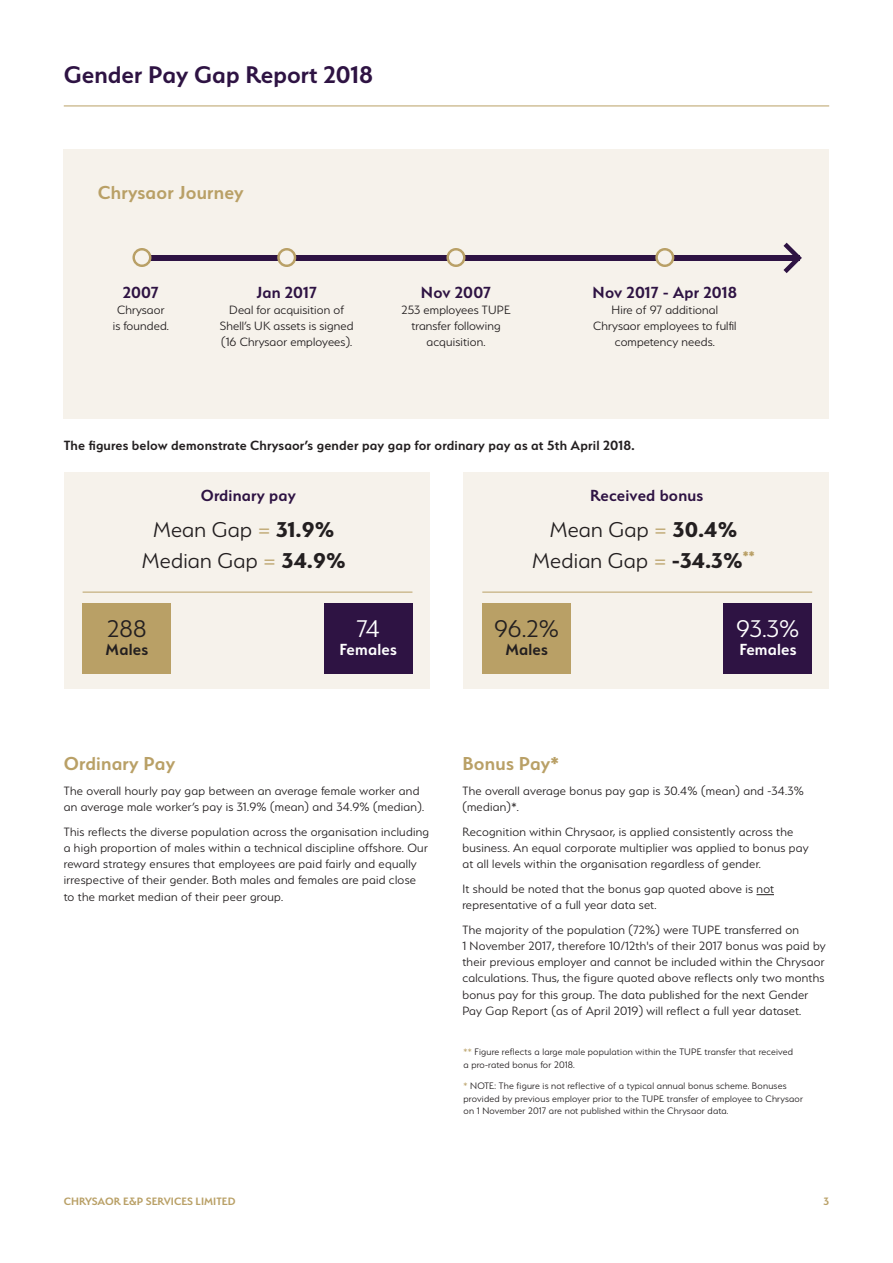
<style>
.page{position:relative;width:893px;height:1263px;background:#fff}
.page>*{position:absolute;margin:0;border:0;box-sizing:border-box;transform-origin:0 0}
.t1{font:600 27px "Serenity";color:#2e1343}
.t2{font:300 27px "Serenity";color:#231f20}
.t3{font:300 27px "Serenity";color:#fff}
.t4{font:300 24px/30.9px "Serenity";letter-spacing:.01em;color:#231f20;text-align:center}
.t5{font:600 21px "Serenity";letter-spacing:.01em;color:#b9a066}
.t6{font:600 18px "Serenity";letter-spacing:.01em;color:#2e1343}
.t7{font:600 18px "Serenity";letter-spacing:.01em;color:#fff}
.t8{font:600 18px "Serenity";letter-spacing:.01em;color:#231f20}
.t9{font:600 15px "Serenity";letter-spacing:.01em;color:#231f20}
.t10{font:300 13.5px/16.2px "Serenity";letter-spacing:.02em;color:#231f20}
.t11{font:600 12px "Serenity";color:#b9a066}
.t12{font:300 10.5px/12.6px "Serenity";letter-spacing:.02em;color:#231f20}
.s1{color:#b9a066}
.s2{font-weight:700}
</style>
<div class="page">
<hr style="left:64px;top:106px;width:765px;height:1px;background:#b9a066">
<div style="left:463px;top:472px;width:366px;height:217px;background:#f6f2eb"></div>
<div style="left:482px;top:603px;width:89px;height:70px;background:#b9a066"></div>
<div style="left:724px;top:603px;width:88px;height:70px;background:#2e1343"></div>
<svg style="left:756px;top:894px;width:18px;height:1px"></svg>
<hr style="left:482px;top:592px;width:330px;height:1px;background:#b9a066">
<div style="left:64px;top:472px;width:365px;height:217px;background:#f6f2eb"></div>
<div style="left:83px;top:603px;width:88px;height:70px;background:#b9a066"></div>
<div style="left:324px;top:603px;width:88px;height:70px;background:#2e1343"></div>
<hr style="left:83px;top:592px;width:329px;height:1px;background:#b9a066">
<div style="left:64px;top:149px;width:765px;height:269px;background:#f6f2eb"></div>
<div style="left:135px;top:255px;width:665px;height:6px;background:#2e1343"></div>
<svg style="left:132px;top:248px;width:19px;height:19px"></svg>
<div style="left:135px;top:250px;width:14px;height:14px;background:#f6f2eb;border-radius:50%"></div>
<svg style="left:446px;top:248px;width:19px;height:19px"></svg>
<div style="left:449px;top:250px;width:14px;height:14px;background:#f6f2eb;border-radius:50%"></div>
<svg style="left:277px;top:248px;width:19px;height:19px"></svg>
<div style="left:280px;top:250px;width:14px;height:14px;background:#f6f2eb;border-radius:50%"></div>
<svg style="left:655px;top:248px;width:19px;height:19px"></svg>
<div style="left:658px;top:250px;width:14px;height:14px;background:#f6f2eb;border-radius:50%"></div>
<svg style="left:783px;top:242px;width:19px;height:31px"></svg>
<h1 class="t1" style="left:64px;top:60px;width:311px">Gender Pay Gap Report 2018</h1>
<h3 class="t5" style="left:98px;top:181px;width:147px">Chrysaor Journey</h3>
<h3 class="t6" style="left:123px;top:282px;width:38px">2007</h3>
<p class="t10" style="left:113px;top:302px;width:58px;text-align:center">Chrysaor is founded.</p>
<h3 class="t6" style="left:256px;top:282px;width:62px">Jan 2017</h3>
<p class="t10" style="left:220px;top:302px;width:135px;text-align:center">Deal for acquisition of<br>Shell’s UK assets is signed (16 Chrysaor employees).</p>
<h3 class="t6" style="left:421px;top:282px;width:72px">Nov 2007</h3>
<p class="t10" style="left:401px;top:302px;width:110px;text-align:center">253 employees TUPE transfer following acquisition.</p>
<h3 class="t6" style="left:593px;top:282px;width:146px">Nov 2017 - Apr 2018</h3>
<p class="t10" style="left:593px;top:302px;width:145px;text-align:center">Hire of 97 additional<br>Chrysaor employees to fulfil competency needs.</p>
<p class="t9" style="left:64px;top:437px;width:572px">The figures below demonstrate Chrysaor’s gender pay gap for ordinary pay as at 5th April 2018.</p>
<h3 class="t6" style="left:201px;top:486px;width:97px">Ordinary pay</h3>
<h3 class="t6" style="left:590px;top:486px;width:115px">Received bonus</h3>
<h2 class="t4" style="left:142px;top:514px;width:205px">Mean Gap <span class="s1">=</span> <span class="s2">31.9%<br></span>Median Gap <span class="s1">=</span> <span class="s2">34.9%</span></h2>
<h2 class="t4" style="left:532px;top:514px;width:224px">Mean Gap <span class="s1">=</span> <span class="s2">30.4%<br></span>Median Gap <span class="s1">=</span> <span class="s2">-34.3%</span><sup>**</sup></h2>
<h1 class="t2" style="left:107px;top:615px;width:41px">288</h1>
<h3 class="t8" style="left:106px;top:640px;width:44px">Males</h3>
<h1 class="t3" style="left:356px;top:615px;width:25px">74</h1>
<h3 class="t7" style="left:340px;top:640px;width:59px">Females</h3>
<h1 class="t2" style="left:494px;top:615px;width:66px">96.2%</h1>
<h3 class="t8" style="left:505px;top:640px;width:44px">Males</h3>
<h1 class="t3" style="left:736px;top:615px;width:65px">93.3%</h1>
<h3 class="t7" style="left:739px;top:640px;width:59px">Females</h3>
<h3 class="t5" style="left:64px;top:752px;width:113px">Ordinary Pay</h3>
<p class="t10" style="left:64px;top:782px;width:362px">The overall hourly pay gap between an average female worker and an average male worker’s pay is 31.9% (mean) and 34.9% (median).</p>
<p class="t10" style="left:64px;top:823px;width:367px">This reflects the diverse population across the organisation including a high proportion of males within a technical discipline offshore. Our reward strategy ensures that employees are paid fairly and equally irrespective of their gender. Both males and females are paid close to the market median of their peer group.</p>
<p class="t11" style="left:64px;top:1195px;width:173px">CHRYSAOR E&amp;P SERVICES LIMITED</p>
<h3 class="t5" style="left:462px;top:752px;width:98px">Bonus Pay*</h3>
<p class="t10" style="left:462px;top:782px;width:343px">The overall average bonus pay gap is 30.4% (mean) and -34.3% (median)*.</p>
<p class="t10" style="left:462px;top:823px;width:348px">Recognition within Chrysaor, is applied consistently across the business. An equal corporate multiplier was applied to bonus pay at all levels within the organisation regardless of gender.</p>
<p class="t10" style="left:462px;top:880px;width:313px">It should be noted that the bonus gap quoted above is not representative of a full year data set.</p>
<p class="t10" style="left:462px;top:921px;width:365px">The majority of the population (72%) were TUPE transferred on<br>1 November 2017, therefore 10/12th's of their 2017 bonus was paid by their previous employer and cannot be included within the Chrysaor calculations. Thus, the figure quoted above reflects only two months bonus pay for this group. The data published for the next Gender Pay Gap Report (as of April 2019) will reflect a full year dataset.</p>
<p class="t12" style="left:463px;top:1046px;width:331px"><span class="s1">**</span> Figure reflects a large male population within the TUPE transfer that received a pro-rated bonus for 2018.</p>
<p class="t12" style="left:463px;top:1079px;width:341px"><span class="s1">*</span> NOTE: The figure is not reflective of a typical annual bonus scheme. Bonuses provided by previous employer prior to the TUPE transfer of employee to Chrysaor on 1 November 2017 are not published within the Chrysaor data.</p>
<p class="t11" style="left:823px;top:1195px;width:7px">3</p>
</div>
